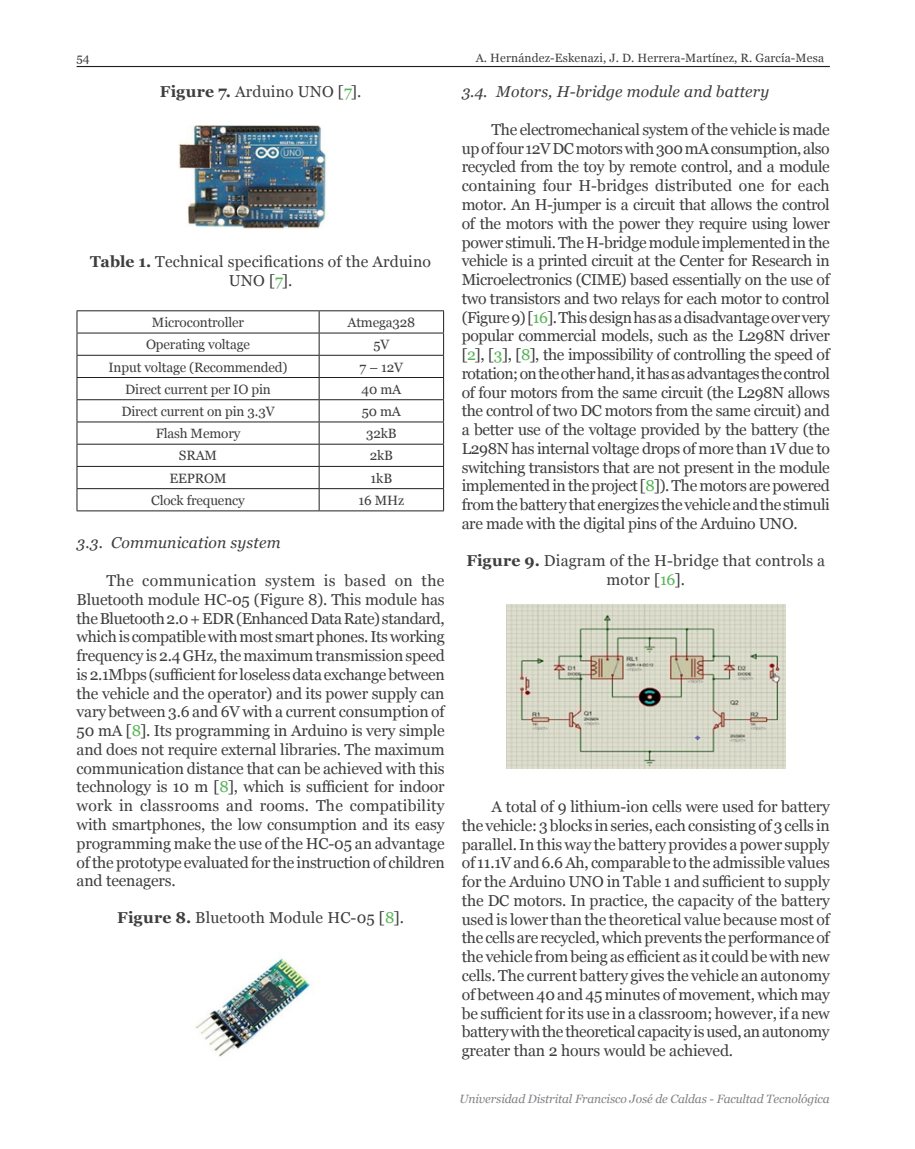
<style>
.page{position:relative;width:915px;height:1149px;background:#fff}
.page>*{position:absolute;margin:0;border:0;box-sizing:border-box;transform-origin:0 0}
.TXT-General{font:15.75px/18.8px "Georgia";letter-spacing:-.015em;color:#3e3e3f;text-align:justify}
.Figura{font:15.75px/18.8px "Georgia";letter-spacing:.01em;color:#3e3e3f;text-align:center}
.Titulos_NUM_1_1{font:italic 15.75px "Georgia";letter-spacing:.01em;color:#3e3e3f}
.TXT-General_-_TABLA{font:13.5px "Georgia";letter-spacing:-.01em;color:#3e3e3f}
.t1{font:italic 12px "Georgia";letter-spacing:-.01em;color:#808285}
.t2{font:12px "Georgia";letter-spacing:.01em;color:#3e3e3f}
.s1{font-weight:700}
.s2{color:#56b455}
</style>
<div class="page">
<hr style="left:77px;top:66px;width:752px;height:1px;background:#231f20">
<img style="left:179px;top:126px;width:147px;height:103px">
<hr style="left:77px;top:310px;width:242px;height:1px;background:#231f20">
<hr style="left:319px;top:310px;width:125px;height:1px;background:#231f20">
<hr style="left:77px;top:332px;width:242px;height:1px;background:#231f20">
<hr style="left:319px;top:332px;width:125px;height:1px;background:#231f20">
<hr style="left:77px;top:355px;width:242px;height:1px;background:#231f20">
<hr style="left:319px;top:355px;width:125px;height:1px;background:#231f20">
<hr style="left:77px;top:377px;width:242px;height:1px;background:#231f20">
<hr style="left:319px;top:377px;width:125px;height:1px;background:#231f20">
<hr style="left:77px;top:399px;width:242px;height:1px;background:#231f20">
<hr style="left:319px;top:399px;width:125px;height:1px;background:#231f20">
<hr style="left:77px;top:421px;width:242px;height:1px;background:#231f20">
<hr style="left:319px;top:421px;width:125px;height:1px;background:#231f20">
<hr style="left:77px;top:443px;width:242px;height:1px;background:#231f20">
<hr style="left:319px;top:443px;width:125px;height:1px;background:#231f20">
<hr style="left:77px;top:466px;width:242px;height:1px;background:#231f20">
<hr style="left:319px;top:466px;width:125px;height:1px;background:#231f20">
<hr style="left:77px;top:488px;width:242px;height:1px;background:#231f20">
<svg style="left:77px;top:311px;width:1px;height:199px"></svg>
<hr style="left:319px;top:488px;width:125px;height:1px;background:#231f20">
<svg style="left:318px;top:311px;width:1px;height:199px"></svg>
<svg style="left:443px;top:311px;width:1px;height:199px"></svg>
<hr style="left:77px;top:510px;width:242px;height:1px;background:#231f20">
<hr style="left:319px;top:510px;width:125px;height:1px;background:#231f20">
<img style="left:195px;top:957px;width:116px;height:100px">
<img style="left:506px;top:604px;width:278px;height:164px">
<p class="t2" style="left:77px;top:49px;width:14px">54</p>
<p class="t2" style="left:475px;top:49px;width:350px">A. Hernández-Eskenazi, J. D. Herrera-Martínez, R. García-Mesa</p>
<p class="Figura" style="left:160px;top:81px;width:203px"><span class="s1">Figure 7.</span> Arduino UNO [<span class="s2">7</span>].</p>
<p class="Figura" style="left:90px;top:252px;width:342px"><span class="s1">Table 1.</span> Technical specifications of the Arduino<br>UNO [<span class="s2">7</span>].</p>
<p class="TXT-General_-_TABLA" style="left:152px;top:312px;width:94px">Microcontroller</p>
<p class="TXT-General_-_TABLA" style="left:347px;top:312px;width:69px">Atmega328</p>
<p class="TXT-General_-_TABLA" style="left:146px;top:334px;width:105px">Operating voltage</p>
<p class="TXT-General_-_TABLA" style="left:373px;top:334px;width:17px">5V</p>
<p class="TXT-General_-_TABLA" style="left:108px;top:357px;width:180px">Input voltage (Recommended)</p>
<p class="TXT-General_-_TABLA" style="left:359px;top:357px;width:45px">7 – 12V</p>
<p class="TXT-General_-_TABLA" style="left:125px;top:379px;width:147px">Direct current per IO pin</p>
<p class="TXT-General_-_TABLA" style="left:361px;top:379px;width:41px">40 mA</p>
<p class="TXT-General_-_TABLA" style="left:121px;top:401px;width:155px">Direct current on pin 3.3V</p>
<p class="TXT-General_-_TABLA" style="left:361px;top:401px;width:41px">50 mA</p>
<p class="TXT-General_-_TABLA" style="left:156px;top:423px;width:86px">Flash Memory</p>
<p class="TXT-General_-_TABLA" style="left:366px;top:423px;width:32px">32kB</p>
<p class="TXT-General_-_TABLA" style="left:179px;top:446px;width:40px">SRAM</p>
<p class="TXT-General_-_TABLA" style="left:369px;top:446px;width:25px">2kB</p>
<p class="TXT-General_-_TABLA" style="left:169px;top:468px;width:59px">EEPROM</p>
<p class="TXT-General_-_TABLA" style="left:370px;top:468px;width:23px">1kB</p>
<p class="TXT-General_-_TABLA" style="left:151px;top:490px;width:95px">Clock frequency</p>
<p class="TXT-General_-_TABLA" style="left:358px;top:490px;width:47px">16 MHz</p>
<p class="Titulos_NUM_1_1" style="left:77px;top:531px;width:205px">3.3. Communication system</p>
<p class="TXT-General" style="left:77px;top:570px;width:369px;text-indent:30px">The communication system is based on the Bluetooth module HC-05 (Figure 8). This module has the Bluetooth 2.0 + EDR (Enhanced Data Rate) standard, which is compatible with most smart phones. Its working frequency is 2.4 GHz, the maximum transmission speed is 2.1Mbps (sufficient for loseless data exchange between the vehicle and the operator) and its power supply can vary between 3.6 and 6V with a current consumption of 50 mA [<span class="s2">8</span>]. Its programming in Arduino is very simple and does not require external libraries. The maximum communication distance that can be achieved with this technology is 10 m [<span class="s2">8</span>], which is sufficient for indoor work in classrooms and rooms. The compatibility with smartphones, the low consumption and its easy programming make the use of the HC-05 an advantage of the prototype evaluated for the instruction of children and teenagers.</p>
<p class="Figura" style="left:117px;top:907px;width:288px"><span class="s1">Figure 8.</span> Bluetooth Module HC-05 [<span class="s2">8</span>].</p>
<p class="Titulos_NUM_1_1" style="left:461px;top:80px;width:309px">3.4. Motors, H-bridge module and battery</p>
<p class="TXT-General" style="left:461px;top:119px;width:369px;text-indent:30px">The electromechanical system of the vehicle is made up of four 12V DC motors with 300 mA consumption, also recycled from the toy by remote control, and a module containing four H-bridges distributed one for each motor. An H-jumper is a circuit that allows the control of the motors with the power they require using lower power stimuli. The H-bridge module implemented in the vehicle is a printed circuit at the Center for Research in Microelectronics (CIME) based essentially on the use of two transistors and two relays for each motor to control (Figure 9) [<span class="s2">16</span>]. This design has as a disadvantage over very popular commercial models, such as the L298N driver [<span class="s2">2</span>], [<span class="s2">3</span>], [<span class="s2">8</span>], the impossibility of controlling the speed of rotation; on the other hand, it has as advantages the control of four motors from the same circuit (the L298N allows the control of two DC motors from the same circuit) and a better use of the voltage provided by the battery (the L298N has internal voltage drops of more than 1V due to switching transistors that are not present in the module implemented in the project [<span class="s2">8</span>]). The motors are powered from the battery that energizes the vehicle and the stimuli are made with the digital pins of the Arduino UNO.</p>
<p class="Figura" style="left:466px;top:550px;width:360px"><span class="s1">Figure 9.</span> Diagram of the H-bridge that controls a motor [<span class="s2">16</span>].</p>
<p class="TXT-General" style="left:461px;top:796px;width:369px;text-indent:30px">A total of 9 lithium-ion cells were used for battery the vehicle: 3 blocks in series, each consisting of 3 cells in parallel. In this way the battery provides a power supply of 11.1V and 6.6 Ah, comparable to the admissible values for the Arduino UNO in Table 1 and sufficient to supply the DC motors. In practice, the capacity of the battery used is lower than the theoretical value because most of the cells are recycled, which prevents the performance of the vehicle from being as efficient as it could be with new cells. The current battery gives the vehicle an autonomy of between 40 and 45 minutes of movement, which may be sufficient for its use in a classroom; however, if a new battery with the theoretical capacity is used, an autonomy greater than 2 hours would be achieved.</p>
<p class="t1" style="left:459px;top:1089px;width:371px">Universidad Distrital Francisco José de Caldas - Facultad Tecnológica</p>
</div>
